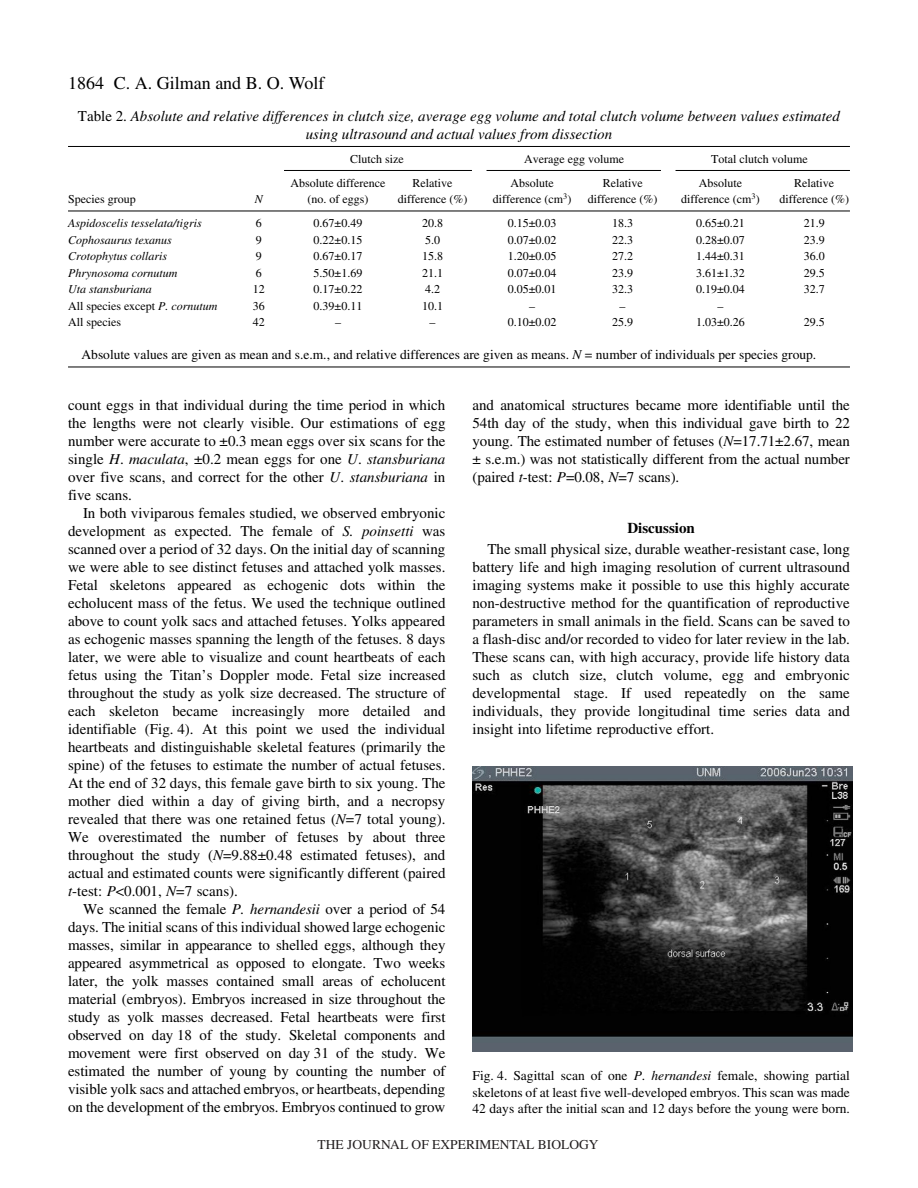
<style>
.page{position:relative;width:918px;height:1188px;background:#fff}
.page>*{position:absolute;margin:0;border:0;box-sizing:border-box;transform-origin:0 0}
.t1{font:18px "Times";color:#000}
.t2{font:15px/18px "Times";color:#000;text-align:justify}
.t3{font:italic 15px/18px "Times";color:#000;text-align:center}
.t4{font:700 15px "Times";color:#000}
.t5{font:13.5px/16.5px "Times";color:#000;text-align:justify}
.t6{font:13.5px "Times";color:#231f20}
.t7{font:12px "Times";color:#000}
.t8{font:italic 12px "Times";color:#000}
.s1{font-style:normal}
.s2{font-style:normal;color:#fff}
.s3{font-style:italic}
.s4{color:#fff}
</style>
<div class="page">
<hr style="left:68px;top:146px;width:782px;height:1px;background:#000">
<hr style="left:284px;top:170px;width:188px;height:1px;background:#000">
<hr style="left:487px;top:170px;width:174px;height:1px;background:#000">
<hr style="left:676px;top:170px;width:174px;height:1px;background:#000">
<hr style="left:68px;top:211px;width:782px;height:1px;background:#000">
<hr style="left:68px;top:367px;width:782px;height:1px;background:#000">
<img style="left:472px;top:767px;width:381px;height:284px">
<p class="t1" style="left:68px;top:76px;width:37px">1864</p>
<p class="t1" style="left:114px;top:76px;width:212px">C. A. Gilman and B. O. Wolf</p>
<p class="t3" style="left:78px;top:108px;width:764px"><span class="s1">Table</span><span class="s2">·</span><span class="s1">2.</span> Absolute and relative differences in clutch size, average egg volume and total clutch volume between values estimated using ultrasound and actual values from dissection</p>
<p class="t7" style="left:350px;top:154px;width:55px">Clutch size</p>
<p class="t7" style="left:524px;top:154px;width:101px">Average egg volume</p>
<p class="t7" style="left:711px;top:154px;width:98px">Total clutch volume</p>
<p class="t7" style="left:291px;top:178px;width:96px">Absolute difference</p>
<p class="t7" style="left:413px;top:178px;width:41px">Relative</p>
<p class="t7" style="left:511px;top:178px;width:45px">Absolute</p>
<p class="t7" style="left:603px;top:178px;width:41px">Relative</p>
<p class="t7" style="left:699px;top:178px;width:45px">Absolute</p>
<p class="t7" style="left:794px;top:178px;width:41px">Relative</p>
<p class="t7" style="left:68px;top:195px;width:69px">Species group</p>
<p class="t8" style="left:255px;top:195px;width:10px">N</p>
<p class="t7" style="left:308px;top:195px;width:62px">(no. of eggs)</p>
<p class="t7" style="left:398px;top:195px;width:71px">difference (%)</p>
<p class="t7" style="left:493px;top:195px;width:80px">difference (cm<sup>3</sup>)</p>
<p class="t7" style="left:588px;top:195px;width:71px">difference (%)</p>
<p class="t7" style="left:681px;top:195px;width:80px">difference (cm<sup>3</sup>)</p>
<p class="t7" style="left:780px;top:195px;width:71px">difference (%)</p>
<p class="t8" style="left:68px;top:219px;width:135px">Aspidoscelis tesselata/tigris</p>
<p class="t7" style="left:256px;top:219px;width:7px">6</p>
<p class="t7" style="left:314px;top:219px;width:50px">0.67±0.49</p>
<p class="t7" style="left:422px;top:219px;width:22px">20.8</p>
<p class="t7" style="left:508px;top:219px;width:50px">0.15±0.03</p>
<p class="t7" style="left:612px;top:219px;width:22px">18.3</p>
<p class="t7" style="left:696px;top:219px;width:50px">0.65±0.21</p>
<p class="t7" style="left:804px;top:219px;width:22px">21.9</p>
<p class="t8" style="left:68px;top:235px;width:105px">Cophosaurus texanus</p>
<p class="t7" style="left:256px;top:235px;width:7px">9</p>
<p class="t7" style="left:314px;top:235px;width:50px">0.22±0.15</p>
<p class="t7" style="left:425px;top:235px;width:16px">5.0</p>
<p class="t7" style="left:508px;top:235px;width:50px">0.07±0.02</p>
<p class="t7" style="left:612px;top:235px;width:22px">22.3</p>
<p class="t7" style="left:696px;top:235px;width:50px">0.28±0.07</p>
<p class="t7" style="left:804px;top:235px;width:22px">23.9</p>
<p class="t8" style="left:68px;top:252px;width:100px">Crotophytus collaris</p>
<p class="t7" style="left:256px;top:252px;width:7px">9</p>
<p class="t7" style="left:314px;top:252px;width:50px">0.67±0.17</p>
<p class="t7" style="left:422px;top:252px;width:22px">15.8</p>
<p class="t7" style="left:508px;top:252px;width:50px">1.20±0.05</p>
<p class="t7" style="left:612px;top:252px;width:22px">27.2</p>
<p class="t7" style="left:696px;top:252px;width:50px">1.44±0.31</p>
<p class="t7" style="left:804px;top:252px;width:22px">36.0</p>
<p class="t8" style="left:68px;top:268px;width:111px">Phrynosoma cornutum</p>
<p class="t7" style="left:256px;top:268px;width:7px">6</p>
<p class="t7" style="left:314px;top:268px;width:50px">5.50±1.69</p>
<p class="t7" style="left:422px;top:268px;width:22px">21.1</p>
<p class="t7" style="left:508px;top:268px;width:50px">0.07±0.04</p>
<p class="t7" style="left:612px;top:268px;width:22px">23.9</p>
<p class="t7" style="left:696px;top:268px;width:50px">3.61±1.32</p>
<p class="t7" style="left:804px;top:268px;width:22px">29.5</p>
<p class="t8" style="left:68px;top:285px;width:85px">Uta stansburiana</p>
<p class="t7" style="left:253px;top:285px;width:13px">12</p>
<p class="t7" style="left:314px;top:285px;width:50px">0.17±0.22</p>
<p class="t7" style="left:425px;top:285px;width:16px">4.2</p>
<p class="t7" style="left:508px;top:285px;width:50px">0.05±0.01</p>
<p class="t7" style="left:612px;top:285px;width:22px">32.3</p>
<p class="t7" style="left:696px;top:285px;width:50px">0.19±0.04</p>
<p class="t7" style="left:804px;top:285px;width:22px">32.7</p>
<p class="t7" style="left:68px;top:301px;width:151px">All species except <span class="s3">P. cornutum</span></p>
<p class="t7" style="left:253px;top:301px;width:13px">36</p>
<p class="t7" style="left:314px;top:301px;width:50px">0.39±0.11</p>
<p class="t7" style="left:422px;top:301px;width:22px">10.1</p>
<p class="t7" style="left:529px;top:301px;width:7px">–</p>
<p class="t7" style="left:620px;top:301px;width:7px">–</p>
<p class="t7" style="left:718px;top:301px;width:7px">–</p>
<p class="t7" style="left:68px;top:318px;width:54px">All species</p>
<p class="t7" style="left:253px;top:318px;width:13px">42</p>
<p class="t7" style="left:335px;top:318px;width:7px">–</p>
<p class="t7" style="left:430px;top:318px;width:7px">–</p>
<p class="t7" style="left:508px;top:318px;width:50px">0.10±0.02</p>
<p class="t7" style="left:612px;top:318px;width:22px">25.9</p>
<p class="t7" style="left:696px;top:318px;width:50px">1.03±0.26</p>
<p class="t7" style="left:804px;top:318px;width:22px">29.5</p>
<p class="t5" style="left:82px;top:348px;width:736px">Absolute values are given as mean and s.e.m., and relative differences are given as means. <span class="s3">N</span> = number of individuals per species group.</p>
<p class="t2" style="left:68px;top:398px;width:379px">count eggs in that individual during the time period in which the lengths were not clearly visible. Our estimations of egg number were accurate to ±0.3 mean eggs over six scans for the single <span class="s3">H</span>. <span class="s3">maculata</span>, ±0.2 mean eggs for one <span class="s3">U</span>. <span class="s3">stansburiana </span>over five scans, and correct for the other <span class="s3">U</span>. <span class="s3">stansburiana</span> in five scans.</p>
<p class="t2" style="left:68px;top:506px;width:379px;text-indent:15px">In both viviparous females studied, we observed embryonic development as expected. The female of <span class="s3">S. poinsetti</span> was scanned over a period of 32<span class="s4">·</span>days. On the initial day of scanning we were able to see distinct fetuses and attached yolk masses.<br>Fetal skeletons appeared as echogenic dots within the echolucent mass of the fetus. We used the technique outlined above to count yolk sacs and attached fetuses. Yolks appeared as echogenic masses spanning the length of the fetuses. 8 days later, we were able to visualize and count heartbeats of each fetus using the Titan’s Doppler mode. Fetal size increased throughout the study as yolk size decreased. The structure of each skeleton became increasingly more detailed and identifiable (Fig.<span class="s4">·</span>4). At this point we used the individual heartbeats and distinguishable skeletal features (primarily the spine) of the fetuses to estimate the number of actual fetuses.<br>At the end of 32<span class="s4">·</span>days, this female gave birth to six young. The mother died within a day of giving birth, and a necropsy revealed that there was one retained fetus (<span class="s3">N</span>=7 total young).<br>We overestimated the number of fetuses by about three throughout the study (<span class="s3">N</span>=9.88±0.48 estimated fetuses), and actual and estimated counts were significantly different (paired <span class="s3">t</span>-test: <span class="s3">P</span>&lt;0.001, <span class="s3">N</span>=7 scans).</p>
<p class="t2" style="left:68px;top:902px;width:379px;text-indent:15px">We scanned the female <span class="s3">P. hernandesii</span> over a period of 54 days. The initial scans of this individual showed large echogenic masses, similar in appearance to shelled eggs, although they appeared asymmetrical as opposed to elongate. Two weeks later, the yolk masses contained small areas of echolucent material (embryos). Embryos increased in size throughout the study as yolk masses decreased. Fetal heartbeats were first observed on day<span class="s4">·</span>18 of the study. Skeletal components and movement were first observed on day<span class="s4">·</span>31 of the study. We estimated the number of young by counting the number of visible yolk sacs and attached embryos, or heartbeats, depending on the development of the embryos. Embryos continued to grow</p>
<p class="t2" style="left:472px;top:398px;width:379px">and anatomical structures became more identifiable until the 54th day of the study, when this individual gave birth to 22 young. The estimated number of fetuses (<span class="s3">N</span>=17.71±2.67, mean ± s.e.m.) was not statistically different from the actual number (paired <span class="s3">t</span>-test: <span class="s3">P</span>=0.08, <span class="s3">N</span>=7 scans).</p>
<p class="t4" style="left:627px;top:523px;width:69px">Discussion</p>
<p class="t2" style="left:472px;top:542px;width:379px;text-indent:15px">The small physical size, durable weather-resistant case, long battery life and high imaging resolution of current ultrasound imaging systems make it possible to use this highly accurate non-destructive method for the quantification of reproductive parameters in small animals in the field. Scans can be saved to a flash-disc and/or recorded to video for later review in the lab.<br>These scans can, with high accuracy, provide life history data such as clutch size, clutch volume, egg and embryonic developmental stage. If used repeatedly on the same individuals, they provide longitudinal time series data and insight into lifetime reproductive effort.</p>
<p class="t5" style="left:472px;top:1069px;width:379px">Fig.<span class="s4">·</span>4. Sagittal scan of one <span class="s3">P</span>. <span class="s3">hernandesi</span> female, showing partial skeletons of at least five well-developed embryos. This scan was made 42 days after the initial scan and 12 days before the young were born.</p>
<p class="t6" style="left:318px;top:1137px;width:282px">THE JOURNAL OF EXPERIMENTAL BIOLOGY</p>
</div>
